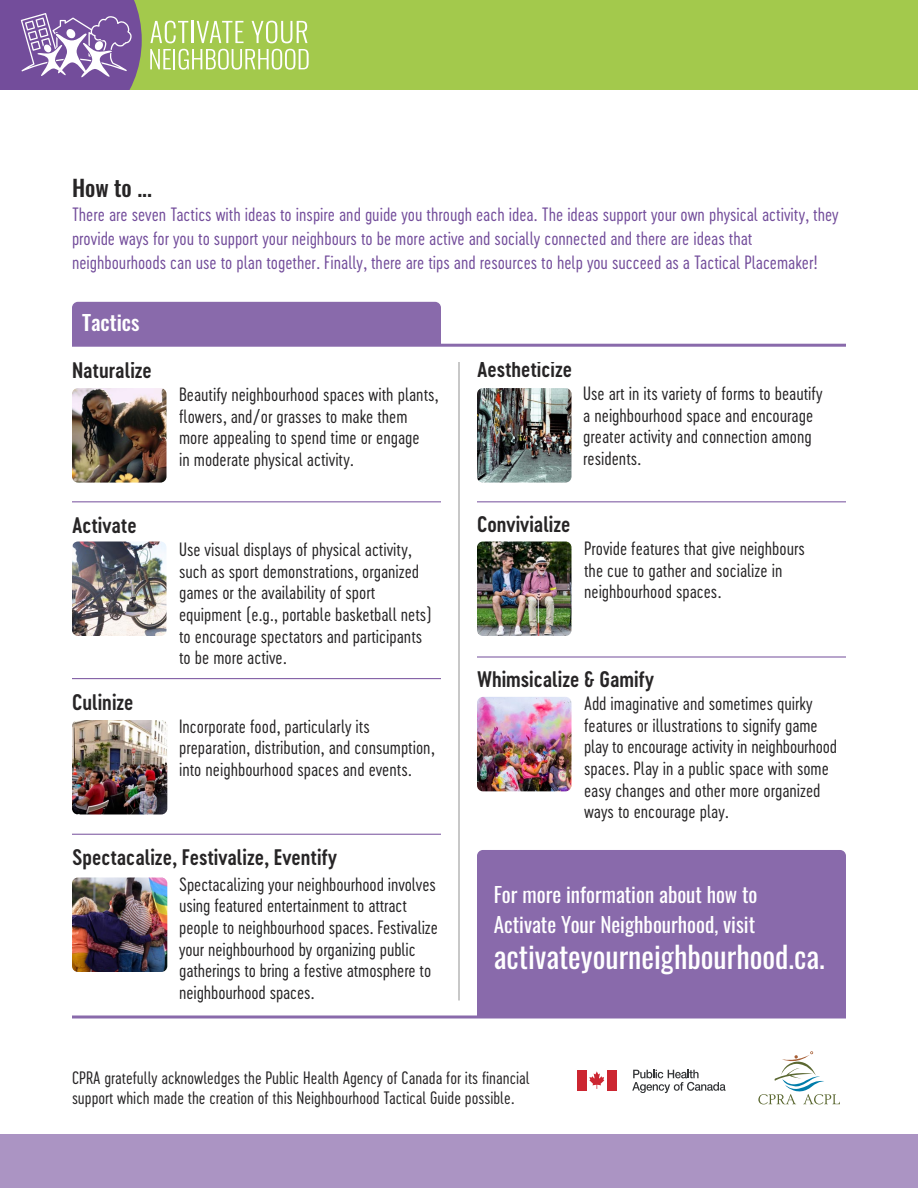
<style>
.page{position:relative;width:918px;height:1188px;background:#fff}
.page>*{position:absolute;margin:0;border:0;box-sizing:border-box;transform-origin:0 0}
.t1{font:30px "Oswald";color:#fff}
.t2{font:500 22.5px "Oswald";color:#272526}
.t3{font:21px "Cervo Neue Semi Bold Neue";color:#272526}
.t4{font:21px/30px "Oswald";color:#fff}
.t5{font:500 21px "Oswald";color:#fff}
.t6{font:18px/21.6px "Cervo Neue Light Neue";color:#272526}
.t7{font:18px/24px "Cervo Neue Light Neue";color:#734d9b}
.t8{font:16.8px/19.5px "Cervo Neue Light Neue";color:#272526}
</style>
<div class="page">
<div style="left:72px;top:302px;width:369px;height:53px;background:#896aab;border-radius:6px"></div>
<hr style="left:459px;top:360px;width:1px;height:640px;background:#939293">
<div style="left:0;top:0;width:918px;height:90px;background:#a3c94c"></div>
<svg style="left:0;top:0;width:142px;height:90px;background:#896aa7"></svg>
<svg style="left:150px;top:21px;width:38px;height:22px"></svg>
<hr style="left:191px;top:21px;width:2px;height:22px;background:#fff">
<svg style="left:197px;top:21px;width:47px;height:22px"></svg>
<svg style="left:252px;top:21px;width:56px;height:22px"></svg>
<svg style="left:150px;top:49px;width:21px;height:20px"></svg>
<hr style="left:173px;top:49px;width:2px;height:20px;background:#fff">
<svg style="left:179px;top:49px;width:130px;height:21px"></svg>
<div style="left:0;top:1134px;width:918px;height:54px;background:#ab94c3"></div>
<img style="left:72px;top:388px;width:94px;height:95px;border-radius:6px">
<img style="left:72px;top:542px;width:94px;height:94px;border-radius:6px">
<img style="left:477px;top:388px;width:95px;height:95px;border-radius:6px">
<img style="left:477px;top:697px;width:95px;height:94px;border-radius:6px">
<img style="left:477px;top:542px;width:95px;height:94px;border-radius:6px">
<img style="left:72px;top:720px;width:95px;height:94px;border-radius:6px">
<img style="left:72px;top:878px;width:95px;height:94px;border-radius:6px">
<div style="left:477px;top:850px;width:369px;height:174px;background:#896aab;border-radius:6px"></div>
<div style="left:0;top:344px;width:918px;height:18px;background:#fff"></div>
<div style="left:0;top:1017px;width:918px;height:18px;background:#fff"></div>
<hr style="left:72px;top:344px;width:774px;height:3px;background:#896aab">
<hr style="left:72px;top:1016px;width:774px;height:2px;background:#896aab">
<hr style="left:72px;top:501px;width:369px;height:1px;background:#734d9b">
<hr style="left:72px;top:678px;width:369px;height:1px;background:#734d9b">
<hr style="left:477px;top:657px;width:369px;height:1px;background:#734d9b">
<hr style="left:72px;top:834px;width:369px;height:1px;background:#734d9b">
<hr style="left:477px;top:501px;width:369px;height:1px;background:#734d9b">
<div style="left:577px;top:1070px;width:10px;height:20px;background:#cc2631"></div>
<svg style="left:589px;top:1071px;width:15px;height:18px"></svg>
<div style="left:607px;top:1070px;width:9px;height:20px;background:#cc2631"></div>
<svg style="left:632px;top:1070px;width:94px;height:23px"></svg>
<svg style="left:758px;top:1051px;width:82px;height:53px"></svg>
<p class="t2" style="left:72px;top:178px;width:81px">How to ...</p>
<p class="t7" style="left:72px;top:204px;width:768px">There are seven Tactics with ideas to inspire and guide you through each idea. The ideas support your own physical activity, they provide ways for you to support your neighbours to be more active and socially connected and there are ideas that neighbourhoods can use to plan together. Finally, there are tips and resources to help you succeed as a Tactical Placemaker!</p>
<p class="t5" style="left:82px;top:314px;width:59px">Tactics</p>
<p class="t3" style="left:72px;top:359px;width:81px">Naturalize</p>
<p class="t3" style="left:72px;top:514px;width:66px">Activate</p>
<p class="t3" style="left:72px;top:690px;width:63px">Culinize</p>
<p class="t6" style="left:179px;top:385px;width:261px">Beautify neighbourhood spaces with plants, flowers, and/or grasses to make them more appealing to spend time or engage<br>in moderate physical activity.</p>
<p class="t6" style="left:179px;top:540px;width:254px">Use visual displays of physical activity, such as sport demonstrations, organized games or the availability of sport equipment (e.g., portable basketball nets) to encourage spectators and participants to be more active.</p>
<p class="t6" style="left:179px;top:717px;width:257px">Incorporate food, particularly its preparation, distribution, and consumption, into neighbourhood spaces and events.</p>
<p class="t3" style="left:72px;top:845px;width:267px">Spectacalize, Festivalize, Eventify</p>
<p class="t6" style="left:179px;top:875px;width:260px">Spectacalizing your neighbourhood involves using featured entertainment to attract people to neighbourhood spaces. Festivalize your neighbourhood by organizing public gatherings to bring a festive atmosphere to neighbourhood spaces.</p>
<p class="t3" style="left:477px;top:358px;width:97px">Aestheticize</p>
<p class="t6" style="left:583px;top:385px;width:241px">Use art in its variety of forms to beautify a neighbourhood space and encourage greater activity and connection among residents.</p>
<p class="t3" style="left:477px;top:513px;width:95px">Convivialize</p>
<p class="t6" style="left:584px;top:540px;width:222px">Provide features that give neighbours the cue to gather and socialize in neighbourhood spaces.</p>
<p class="t3" style="left:477px;top:668px;width:179px">Whimsicalize &amp; Gamify</p>
<p class="t6" style="left:584px;top:695px;width:254px">Add imaginative and sometimes quirky features or illustrations to signify game play to encourage activity in neighbourhood spaces. Play in a public space with some easy changes and other more organized ways to encourage play.</p>
<p class="t4" style="left:494px;top:881px;width:265px">For more information about how to<br>Activate Your Neighbourhood, visit</p>
<p class="t1" style="left:494px;top:944px;width:333px">activateyourneighbourhood.ca.</p>
<p class="t8" style="left:72px;top:1070px;width:459px">CPRA gratefully acknowledges the Public Health Agency of Canada for its financial support which made the creation of this Neighbourhood Tactical Guide possible.</p>
</div>
